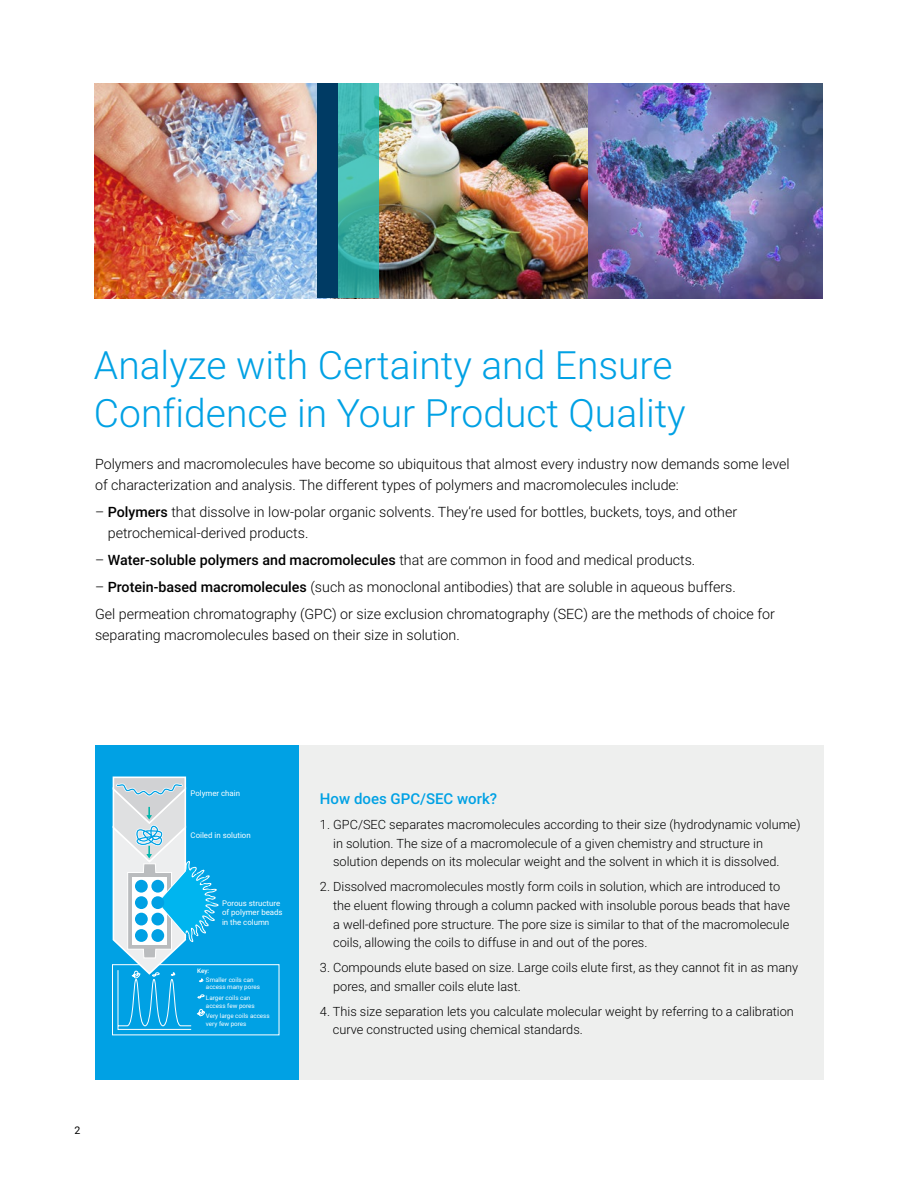
<style>
.page{position:relative;width:918px;height:1188px;background:#fff}
.page>*{position:absolute;margin:0;border:0;box-sizing:border-box;transform-origin:0 0}
.t1{font:300 39px/48px "Roboto";color:#00a1e4}
.t2{font:500 15px "Roboto";color:#00a1e4}
.t3{font:300 14.25px/21px "Roboto";color:#000}
.t4{font:300 12.75px/18.8px "Roboto";color:#000}
.t5{font:10.5px "Roboto";color:#000}
.t6{font:7.8px/9.4px "Roboto";color:#fff}
.t7{font:6.3px/7.5px "Roboto";color:#fff}
.t8{font:500 6.3px "Roboto";color:#fff}
.s1{font-weight:500}
</style>
<div class="page">
<div style="left:264px;top:745px;width:560px;height:335px;background:#eeefee"></div>
<div style="left:95px;top:745px;width:203px;height:335px;background:#00a1e4"></div>
<svg style="left:112px;top:777px;width:107px;height:253px"></svg>
<img style="left:94px;top:84px;width:729px;height:214px">
<div style="left:317px;top:84px;width:20px;height:214px;background:#003b64"></div>
<svg style="left:338px;top:84px;width:41px;height:214px;background:#3eb2a7"></svg>
<h1 class="t1" style="left:94px;top:340px;width:593px">Analyze with Certainty and Ensure<br>Confidence in Your Product Quality</h1>
<p class="t3" style="left:95px;top:453px;width:696px">Polymers and macromolecules have become so ubiquitous that almost every industry now demands some level of characterization and analysis. The different types of polymers and macromolecules include:</p>
<p class="t3" style="left:108px;top:501px;width:631px;text-indent:-13px">– <span class="s1">Polymers</span> that dissolve in low-polar organic solvents. They’re used for bottles, buckets, toys, and other petrochemical-derived products.</p>
<p class="t3" style="left:95px;top:549px;width:602px">– <span class="s1">Water-soluble polymers and macromolecules</span> that are common in food and medical products.</p>
<p class="t3" style="left:95px;top:573px;width:681px;line-height:27px">– <span class="s1">Protein-based macromolecules</span> (such as monoclonal antibodies) that are soluble in aqueous buffers.<br>Gel permeation chromatography (GPC) or size exclusion chromatography (SEC) are the methods of choice for</p>
<p class="t3" style="left:95px;top:624px;width:366px">separating macromolecules based on their size in solution.</p>
<p class="t5" style="left:75px;top:1123px;width:7px">2</p>
<p class="t6" style="left:191px;top:788px;width:51px">Polymer chain</p>
<p class="t6" style="left:191px;top:830px;width:62px">Coiled in solution</p>
<p class="t6" style="left:222px;top:898px;width:62px">Porous structure of polymer beads in the column</p>
<p class="t8" style="left:197px;top:966px;width:13px">Key:</p>
<p class="t7" style="left:206px;top:975px;width:56px">Smaller coils can access many pores</p>
<p class="t7" style="left:206px;top:994px;width:50px">Larger coils can access few pores</p>
<p class="t7" style="left:206px;top:1012px;width:65px">Very large coils access very few pores</p>
<p class="t2" style="left:320px;top:788px;width:179px">How does GPC/SEC work?</p>
<p class="t4" style="left:333px;top:815px;width:469px;text-indent:-13px">1. GPC/SEC separates macromolecules according to their size (hydrodynamic volume) in solution. The size of a macromolecule of a given chemistry and structure in solution depends on its molecular weight and the solvent in which it is dissolved.</p>
<p class="t4" style="left:333px;top:877px;width:459px;text-indent:-13px">2. Dissolved macromolecules mostly form coils in solution, which are introduced to the eluent flowing through a column packed with insoluble porous beads that have a well-defined pore structure. The pore size is similar to that of the macromolecule coils, allowing the coils to diffuse in and out of the pores.</p>
<p class="t4" style="left:333px;top:958px;width:467px;text-indent:-13px">3. Compounds elute based on size. Large coils elute first, as they cannot fit in as many pores, and smaller coils elute last.</p>
<p class="t4" style="left:333px;top:1001px;width:463px;text-indent:-13px">4. This size separation lets you calculate molecular weight by referring to a calibration curve constructed using chemical standards.</p>
</div>
